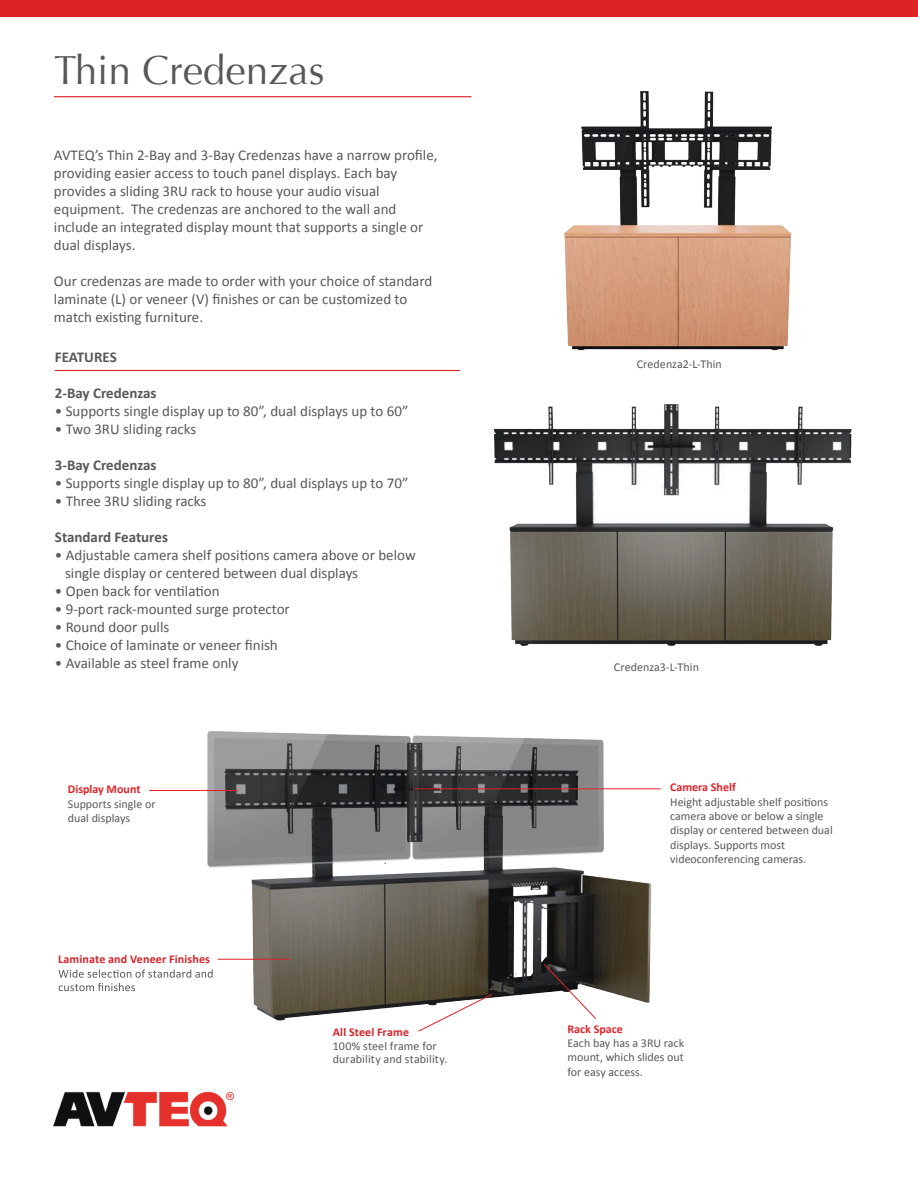
<style>
.page{position:relative;width:918px;height:1188px;background:#fff}
.page>*{position:absolute;margin:0;border:0;box-sizing:border-box;transform-origin:0 0}
.t1{font:40.5px "Optima";color:#57585a}
.t2{font:15px/18px "Calibri";color:#57585a}
.t3{font:700 15px "Calibri";color:#57585a}
.t4{font:12px/14.4px "Calibri";color:#57585a}
.t5{font:700 12px "Calibri";letter-spacing:.01em;color:#d1232a}
.t6{font:700 12px "Calibri";color:#de2328}
</style>
<div class="page">
<hr style="left:54px;top:96px;width:417px;height:1px;background:#de2328">
<div style="left:0;top:0;width:918px;height:17px;background:#de2328"></div>
<hr style="left:55px;top:370px;width:405px;height:1px;background:#de2328">
<img style="left:564px;top:91px;width:228px;height:260px">
<svg style="left:58px;top:969px;width:104px;height:22px"></svg>
<img style="left:163px;top:731px;width:498px;height:290px">
<hr style="left:149px;top:790px;width:89px;height:1px;background:#ee1d23">
<hr style="left:218px;top:959px;width:73px;height:1px;background:#de2328">
<svg style="left:418px;top:993px;width:75px;height:39px"></svg>
<svg style="left:543px;top:963px;width:54px;height:57px"></svg>
<hr style="left:415px;top:788px;width:246px;height:1px;background:#de2328">
<img style="left:53px;top:1091px;width:180px;height:36px">
<img style="left:494px;top:404px;width:358px;height:242px">
<h1 class="t1" style="left:54px;top:47px;width:272px">Thin Credenzas</h1>
<p class="t2" style="left:54px;top:146px;width:385px">AVTEQ’s Thin 2-Bay and 3-Bay Credenzas have a narrow profile, providing easier access to touch panel displays. Each bay provides a sliding 3RU rack to house your audio visual equipment. The credenzas are anchored to the wall and include an integrated display mount that supports a single or dual displays.</p>
<p class="t2" style="left:54px;top:272px;width:380px">Our credenzas are made to order with your choice of standard laminate (L) or veneer (V) finishes or can be customized to match existing furniture.</p>
<p class="t3" style="left:55px;top:347px;width:63px">FEATURES</p>
<p class="t3" style="left:55px;top:383px;width:103px">2-Bay Credenzas</p>
<p class="t2" style="left:55px;top:402px;width:355px">• Supports single display up to 80”, dual displays up to 60”</p>
<p class="t2" style="left:55px;top:420px;width:143px">• Two 3RU sliding racks</p>
<p class="t3" style="left:55px;top:455px;width:103px">3-Bay Credenzas</p>
<p class="t2" style="left:55px;top:474px;width:355px">• Supports single display up to 80”, dual displays up to 70”</p>
<p class="t2" style="left:55px;top:492px;width:153px">• Three 3RU sliding racks</p>
<p class="t3" style="left:55px;top:527px;width:115px">Standard Features</p>
<p class="t2" style="left:65px;top:546px;width:352px;text-indent:-10px">• Adjustable camera shelf positions camera above or below single display or centered between dual displays</p>
<p class="t2" style="left:55px;top:582px;width:166px">• Open back for ventilation</p>
<p class="t2" style="left:55px;top:600px;width:236px">• 9-port rack-mounted surge protector</p>
<p class="t2" style="left:55px;top:618px;width:116px">• Round door pulls</p>
<p class="t2" style="left:55px;top:636px;width:224px">• Choice of laminate or veneer finish</p>
<p class="t2" style="left:55px;top:654px;width:185px">• Available as steel frame only</p>
<p class="t6" style="left:68px;top:782px;width:74px">Display Mount</p>
<p class="t4" style="left:68px;top:797px;width:89px">Supports single or dual displays</p>
<p class="t5" style="left:58px;top:951px;width:153px">Laminate and Veneer Finishes</p>
<p class="t4" style="left:384px;top:852px;width:5px">.</p>
<p class="t5" style="left:333px;top:1024px;width:78px">All Steel Frame</p>
<p class="t4" style="left:333px;top:1039px;width:116px;line-height:13.5px">100% steel frame for durability and stability.</p>
<p class="t4" style="left:637px;top:357px;width:87px">Credenza2-L-Thin</p>
<p class="t4" style="left:614px;top:659px;width:87px">Credenza3-L-Thin</p>
<p class="t6" style="left:670px;top:780px;width:67px">Camera Shelf</p>
<p class="t4" style="left:670px;top:795px;width:164px">Height adjustable shelf positions camera above or below a single display or centered between dual displays. Supports most videoconferencing cameras.</p>
<p class="t6" style="left:568px;top:1021px;width:57px">Rack Space</p>
<p class="t4" style="left:568px;top:1036px;width:118px;text-align:justify">Each bay has a 3RU rack mount, which slides out for easy access.</p>
</div>
